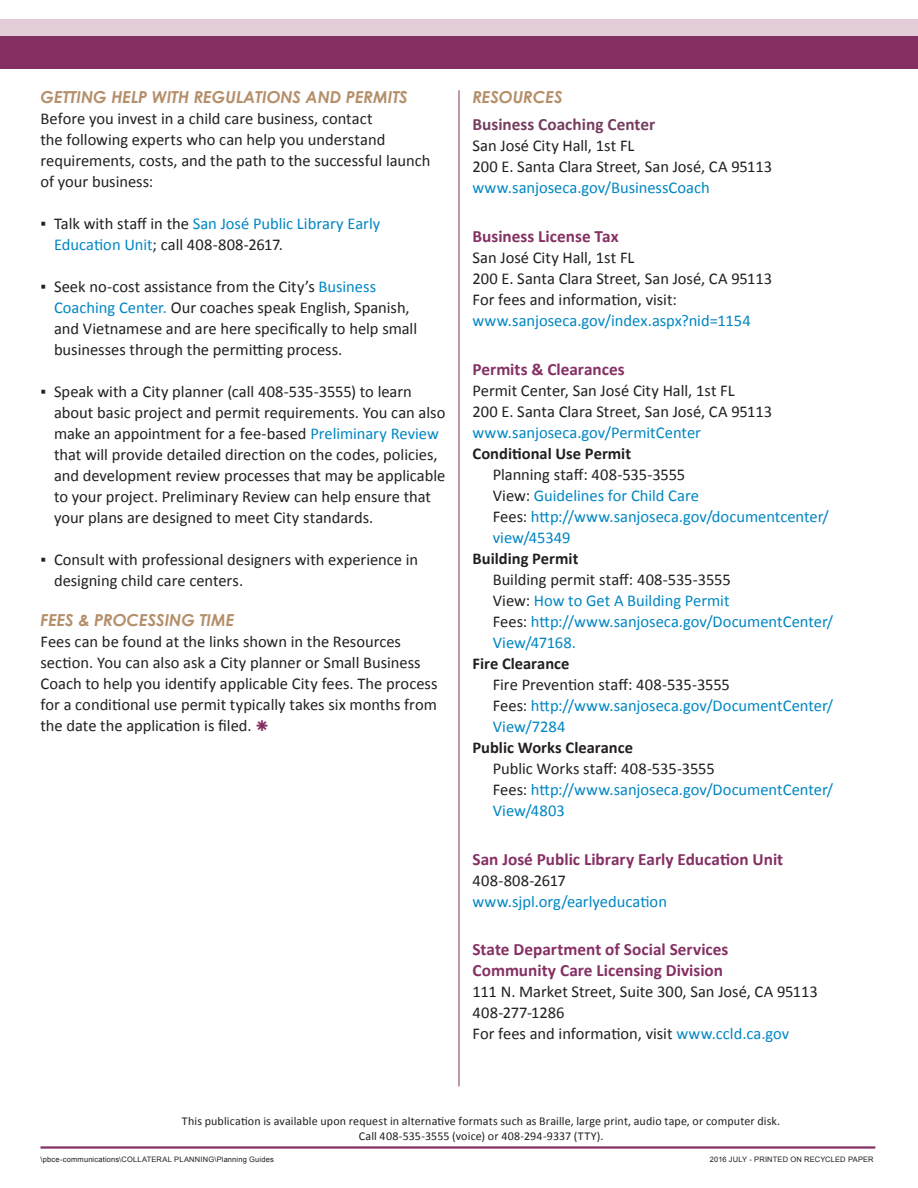
<style>
.page{position:relative;width:918px;height:1188px;background:#fff}
.page>*{position:absolute;margin:0;border:0;box-sizing:border-box;transform-origin:0 0}
.Subhead_under_Resour{font:700 17.25px/21px "Calibri";color:#853063}
.Subhead_under_Resour-2{font:700 17.25px "Calibri";color:#753d5f}
.body_text{font:16.5px/21px "Calibri";color:#231f20}
.body_text-2{font:16.5px/21px "Calibri";color:#0086c2}
.body_text-3{font:700 16.5px "Calibri";color:#231f20}
.Header_1_Slanted{font:italic 700 16.5px "Century Gothic";letter-spacing:-.005em;color:#b48f6a}
.t1{font:12px/14.4px "Calibri";letter-spacing:.01em;color:#231f20;text-align:center}
.t2{font:7.5px "Arial";letter-spacing:.02em;color:#231f20}
.s1{color:#231f20}
.s2{color:#0086c2}
</style>
<div class="page">
<div style="left:0;top:35px;width:918px;height:33px;background:#853063"></div>
<div style="left:0;top:19px;width:918px;height:16px;background:#e2cdd9"></div>
<hr style="left:40px;top:1146px;width:835px;height:3px;background:#853063">
<hr style="left:459px;top:90px;width:1px;height:996px;background:#853063">
<p class="Header_1_Slanted" style="left:40px;top:84px;width:369px">GETTING HELP WITH REGULATIONS AND PERMITS</p>
<p class="body_text" style="left:40px;top:108px;width:392px">Before you invest in a child care business, contact<br>the following experts who can help you understand requirements, costs, and the path to the successful launch of your business:</p>
<p class="body_text-2" style="left:54px;top:213px;width:328px;text-indent:-14px"><span class="s1">▪ Talk with staff in the</span> San José Public Library Early<br>Education Unit<span class="s1">; call 408-808-2617.</span></p>
<p class="body_text" style="left:54px;top:276px;width:365px;text-indent:-14px">▪ Seek no-cost assistance from the City’s <span class="s2">Business Coaching Center.</span> Our coaches speak English, Spanish, and Vietnamese and are here specifically to help small businesses through the permitting process.</p>
<p class="body_text" style="left:54px;top:381px;width:393px;text-indent:-14px">▪ Speak with a City planner (call 408-535-3555) to learn about basic project and permit requirements. You can also make an appointment for a fee-based <span class="s2">Preliminary Review </span>that will provide detailed direction on the codes, policies, and development review processes that may be applicable to your project. Preliminary Review can help ensure that your plans are designed to meet City standards.</p>
<p class="body_text" style="left:54px;top:549px;width:366px;text-indent:-14px">▪ Consult with professional designers with experience in designing child care centers.</p>
<p class="Header_1_Slanted" style="left:40px;top:607px;width:195px">FEES &amp; PROCESSING TIME</p>
<p class="body_text" style="left:40px;top:631px;width:399px">Fees can be found at the links shown in the Resources section. You can also ask a City planner or Small Business Coach to help you identify applicable City fees. The process for a conditional use permit typically takes six months from the date the application is filed.</p>
<p class="Header_1_Slanted" style="left:472px;top:84px;width:92px">RESOURCES</p>
<p class="Subhead_under_Resour-2" style="left:472px;top:114px;width:184px">Business Coaching Center</p>
<p class="body_text" style="left:472px;top:136px;width:163px">San José City Hall, 1st FL</p>
<p class="body_text" style="left:472px;top:157px;width:301px">200 E. Santa Clara Street, San José, CA 95113</p>
<p class="body_text-2" style="left:472px;top:178px;width:239px">www.sanjoseca.gov/BusinessCoach</p>
<p class="Subhead_under_Resour" style="left:472px;top:226px;width:148px">Business License Tax</p>
<p class="body_text" style="left:472px;top:247px;width:163px">San José City Hall, 1st FL</p>
<p class="body_text" style="left:472px;top:268px;width:301px">200 E. Santa Clara Street, San José, CA 95113<br>For fees and information, visit:</p>
<p class="body_text-2" style="left:472px;top:310px;width:280px">www.sanjoseca.gov/index.aspx?nid=1154</p>
<p class="Subhead_under_Resour" style="left:472px;top:359px;width:154px">Permits &amp; Clearances</p>
<p class="body_text" style="left:472px;top:380px;width:264px">Permit Center, San José City Hall, 1st FL</p>
<p class="body_text" style="left:472px;top:401px;width:301px">200 E. Santa Clara Street, San José, CA 95113</p>
<p class="body_text-2" style="left:472px;top:422px;width:230px">www.sanjoseca.gov/PermitCenter</p>
<p class="body_text-3" style="left:472px;top:443px;width:160px">Conditional Use Permit</p>
<p class="body_text" style="left:493px;top:464px;width:194px">Planning staff: 408-535-3555</p>
<p class="body_text-2" style="left:493px;top:485px;width:208px"><span class="s1">View:</span> Guidelines for Child Care</p>
<p class="body_text-2" style="left:493px;top:506px;width:338px"><span class="s1">Fees:</span> http://www.sanjoseca.gov/documentcenter/ view/45349</p>
<p class="body_text-3" style="left:472px;top:548px;width:107px">Building Permit</p>
<p class="body_text" style="left:493px;top:569px;width:240px">Building permit staff: 408-535-3555</p>
<p class="body_text-2" style="left:493px;top:590px;width:238px"><span class="s1">View:</span> How to Get A Building Permit</p>
<p class="body_text-2" style="left:493px;top:611px;width:342px"><span class="s1">Fees:</span> http://www.sanjoseca.gov/DocumentCenter/<br>View/47168.</p>
<p class="body_text-3" style="left:472px;top:653px;width:99px">Fire Clearance</p>
<p class="body_text" style="left:493px;top:674px;width:239px">Fire Prevention staff: 408-535-3555</p>
<p class="body_text-2" style="left:493px;top:695px;width:342px"><span class="s1">Fees:</span> http://www.sanjoseca.gov/DocumentCenter/<br>View/7284</p>
<p class="body_text-3" style="left:472px;top:737px;width:162px">Public Works Clearance</p>
<p class="body_text-2" style="left:493px;top:758px;width:342px"><span class="s1">Public Works staff: 408-535-3555<br>Fees:</span> http://www.sanjoseca.gov/DocumentCenter/<br>View/4803</p>
<p class="Subhead_under_Resour" style="left:472px;top:848px;width:312px">San José Public Library Early Education Unit</p>
<p class="body_text" style="left:472px;top:870px;width:95px">408-808-2617</p>
<p class="body_text-2" style="left:472px;top:891px;width:196px">www.sjpl.org/earlyeducation</p>
<p class="Subhead_under_Resour" style="left:472px;top:939px;width:257px">State Department of Social Services<br>Community Care Licensing Division</p>
<p class="body_text" style="left:472px;top:982px;width:347px">111 N. Market Street, Suite 300, San José, CA 95113</p>
<p class="body_text" style="left:472px;top:1003px;width:94px">408-277-1286</p>
<p class="body_text" style="left:472px;top:1024px;width:318px">For fees and information, visit <span class="s2">www.ccld.ca.gov</span></p>
<p class="t1" style="left:182px;top:1114px;width:600px">This publication is available upon request in alternative formats such as Braille, large print, audio tape, or computer disk.<br>Call 408-535-3555 (voice) or 408-294-9337 (TTY).</p>
<p class="t2" style="left:40px;top:1154px;width:235px">\pbce-communications\COLLATERAL PLANNING\Planning Guides</p>
<p class="t2" style="left:710px;top:1154px;width:165px">2016 JULY - PRINTED ON RECYCLED PAPER</p>
</div>
